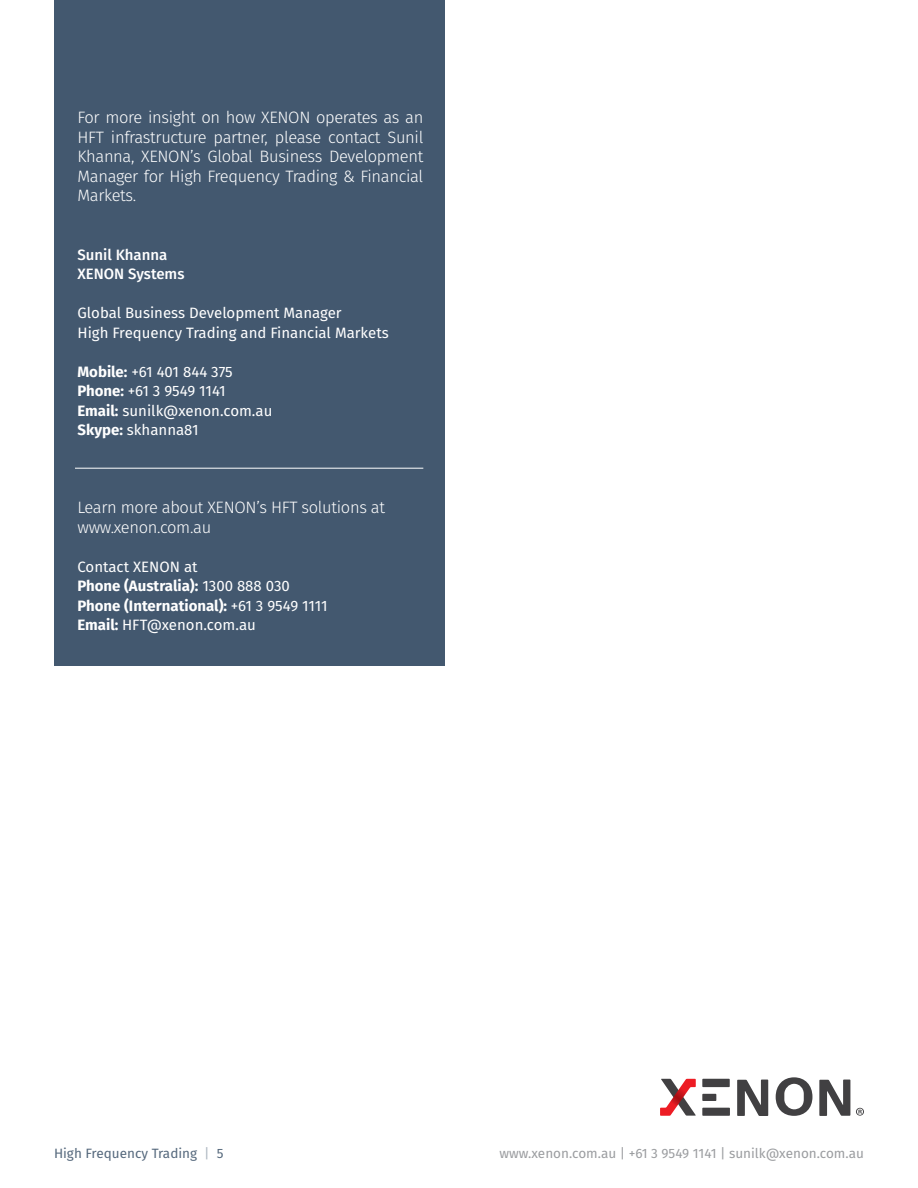
<style>
.page{position:relative;width:918px;height:1188px;background:#fff}
.page>*{position:absolute;margin:0;border:0;box-sizing:border-box;transform-origin:0 0}
.t1{font:300 16.5px/19.5px "Fira Sans";letter-spacing:-.02em;color:#fff;text-align:justify}
.t2{font:15px/19.5px "Fira Sans";color:#fff}
.t3{font:500 15px/19.5px "Fira Sans";color:#fff}
.t4{font:13.5px "Fira Sans";color:#9b9da0}
.t5{font:13.5px "Fira Sans";color:#56697d}
.s1{font-weight:700}
.s2{color:#acb6c0}
</style>
<div class="page">
<div style="left:54px;top:0;width:390px;height:666px;background:#43586f"></div>
<svg style="left:660px;top:1079px;width:36px;height:37px"></svg>
<svg style="left:702px;top:1079px;width:28px;height:8px"></svg>
<svg style="left:702px;top:1094px;width:14px;height:7px"></svg>
<svg style="left:702px;top:1108px;width:28px;height:8px"></svg>
<svg style="left:737px;top:1080px;width:31px;height:36px"></svg>
<svg style="left:819px;top:1080px;width:31px;height:36px"></svg>
<svg style="left:776px;top:1077px;width:36px;height:39px"></svg>
<svg style="left:856px;top:1108px;width:8px;height:8px"></svg>
<hr style="left:75px;top:468px;width:348px;height:1px;background:#fff">
<p class="t1" style="left:77px;top:108px;width:347px">For more insight on how XENON operates as an HFT infrastructure partner, please contact Sunil Khanna, XENON’s Global Business Development Manager for High Frequency Trading &amp; Financial Markets.</p>
<p class="t3" style="left:77px;top:244px;width:109px">Sunil Khanna<br>XENON Systems</p>
<p class="t2" style="left:77px;top:303px;width:313px">Global Business Development Manager<br>High Frequency Trading and Financial Markets</p>
<p class="t2" style="left:77px;top:362px;width:196px"><span class="s1">Mobile:</span> +61 401 844 375<br><span class="s1">Phone:</span> +61 3 9549 1141<br><span class="s1">Email:</span> sunilk@xenon.com.au<br><span class="s1">Skype:</span> skhanna81</p>
<p class="t1" style="left:77px;top:498px;width:309px">Learn more about XENON’s HFT solutions at www.xenon.com.au</p>
<p class="t2" style="left:77px;top:557px;width:252px">Contact XENON at<br><span class="s1">Phone (Australia):</span> 1300 888 030<br><span class="s1">Phone (International):</span> +61 3 9549 1111<br><span class="s1">Email:</span> HFT@xenon.com.au</p>
<p class="t5" style="left:54px;top:1143px;width:171px">High Frequency Trading <span class="s2">|</span> 5</p>
<p class="t4" style="left:500px;top:1143px;width:366px">www.xenon.com.au | +61 3 9549 1141 | sunilk@xenon.com.au</p>
</div>
